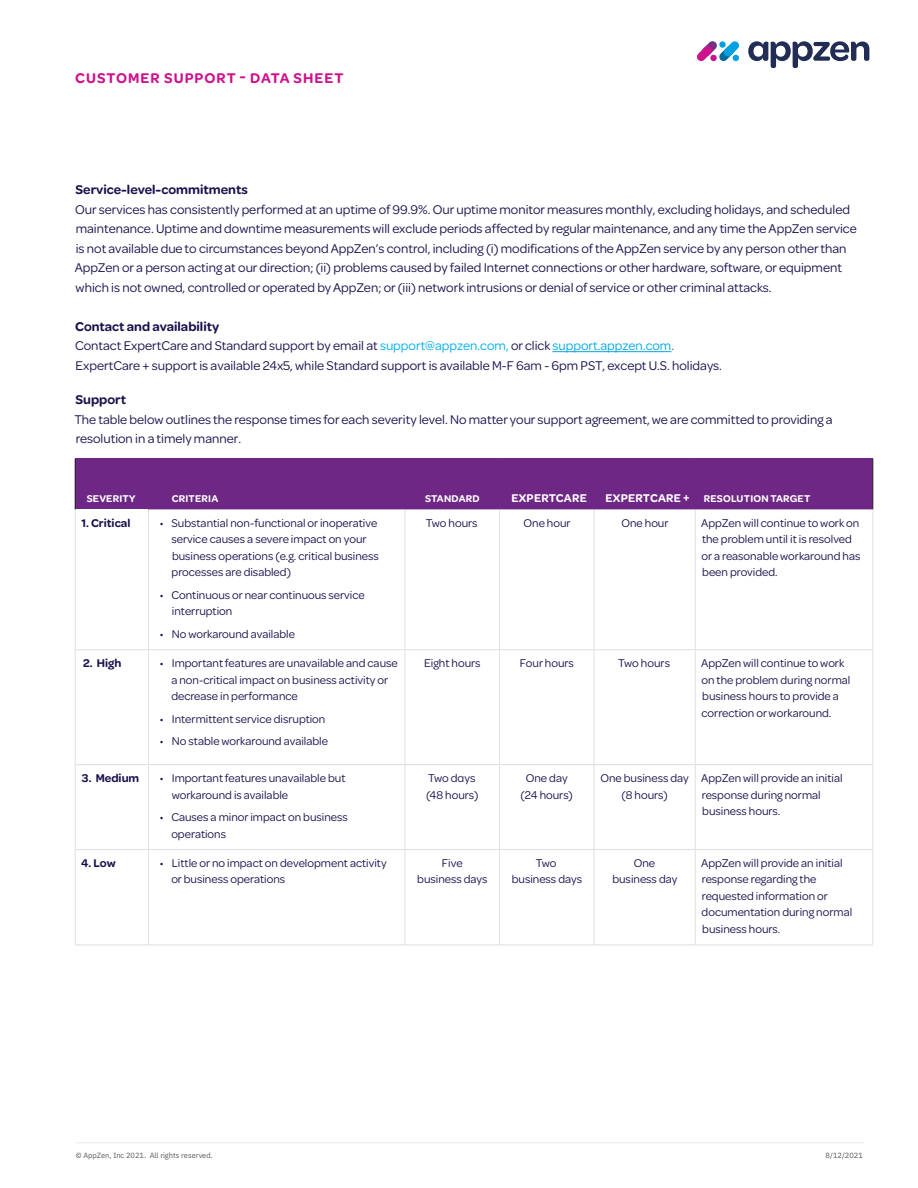
<style>
.page{position:relative;width:918px;height:1188px;background:#fff}
.page>*{position:absolute;margin:0;border:0;box-sizing:border-box;transform-origin:0 0}
.Body{font:600 15px "Omnes";letter-spacing:.07em;color:#ce118c}
.body_sub_no_space_af{font:13.5px/19.5px "Omnes";color:#1a124d}
.Body_Space_After{font:13.5px/19.5px "Omnes";color:#1a124d}
.body_sub_no_space_af-2{font:600 13.5px "Omnes";color:#1a124d}
.Body-2{font:12px/16.5px "Omnes";color:#1a124d}
.Body-3{font:600 12px "Omnes";color:#1a124d}
.Body_Sub{font:600 12px "Omnes";letter-spacing:.02em;color:#fff}
.Body_Sub-2{font:600 10.5px "Omnes";letter-spacing:.02em;color:#fff}
.Body-4{font:7.5px "IBM Plex Sans";color:#57585a}
.s1{color:#00aeef}
.s2{color:#00a8e4}
.s3{color:#57585a}
</style>
<div class="page">
<hr style="left:77px;top:1142px;width:787px;height:1px;background:#e9eaeb">
<svg style="left:748px;top:41px;width:121px;height:27px"></svg>
<svg style="left:697px;top:41px;width:42px;height:20px"></svg>
<hr style="left:552px;top:351px;width:119px;height:1px;background:#00a8e4">
<div style="left:75px;top:459px;width:73px;height:50px;background:#6f2786"></div>
<div style="left:149px;top:459px;width:724px;height:50px;background:#6f2786"></div>
<hr style="left:405px;top:459px;width:1px;height:50px;background:#6f2786">
<hr style="left:499px;top:459px;width:1px;height:50px;background:#6f2786">
<hr style="left:594px;top:459px;width:1px;height:50px;background:#6f2786">
<hr style="left:695px;top:459px;width:1px;height:50px;background:#6f2786">
<hr style="left:148px;top:458px;width:257px;height:1px;background:#6f2786">
<hr style="left:405px;top:458px;width:95px;height:1px;background:#6f2786">
<hr style="left:500px;top:458px;width:94px;height:1px;background:#6f2786">
<hr style="left:594px;top:458px;width:101px;height:1px;background:#6f2786">
<hr style="left:695px;top:458px;width:178px;height:1px;background:#6f2786">
<hr style="left:873px;top:459px;width:1px;height:50px;background:#231f20">
<hr style="left:500px;top:649px;width:94px;height:1px;background:#dfe1e0">
<hr style="left:594px;top:649px;width:101px;height:1px;background:#dfe1e0">
<hr style="left:500px;top:764px;width:94px;height:1px;background:#dfe1e0">
<hr style="left:594px;top:764px;width:101px;height:1px;background:#dfe1e0">
<hr style="left:500px;top:849px;width:94px;height:1px;background:#dfe1e0">
<hr style="left:594px;top:849px;width:101px;height:1px;background:#dfe1e0">
<hr style="left:500px;top:944px;width:94px;height:1px;background:#dfe1e0">
<hr style="left:594px;top:944px;width:101px;height:1px;background:#dfe1e0">
<hr style="left:499px;top:509px;width:1px;height:140px;background:#dfe1e0">
<hr style="left:594px;top:509px;width:1px;height:141px;background:#dfe1e0">
<hr style="left:499px;top:650px;width:1px;height:114px;background:#dfe1e0">
<hr style="left:594px;top:650px;width:1px;height:115px;background:#dfe1e0">
<hr style="left:499px;top:765px;width:1px;height:84px;background:#dfe1e0">
<hr style="left:594px;top:765px;width:1px;height:85px;background:#dfe1e0">
<hr style="left:499px;top:850px;width:1px;height:94px;background:#dfe1e0">
<hr style="left:594px;top:850px;width:1px;height:94px;background:#dfe1e0">
<hr style="left:405px;top:649px;width:95px;height:1px;background:#dfe1e0">
<hr style="left:405px;top:764px;width:95px;height:1px;background:#dfe1e0">
<hr style="left:405px;top:849px;width:95px;height:1px;background:#dfe1e0">
<hr style="left:405px;top:944px;width:95px;height:1px;background:#dfe1e0">
<hr style="left:405px;top:509px;width:1px;height:140px;background:#dfe1e0">
<hr style="left:148px;top:649px;width:257px;height:1px;background:#dfe1e0">
<hr style="left:405px;top:650px;width:1px;height:114px;background:#dfe1e0">
<hr style="left:148px;top:764px;width:257px;height:1px;background:#dfe1e0">
<hr style="left:405px;top:765px;width:1px;height:84px;background:#dfe1e0">
<hr style="left:148px;top:849px;width:257px;height:1px;background:#dfe1e0">
<hr style="left:405px;top:850px;width:1px;height:94px;background:#dfe1e0">
<hr style="left:148px;top:944px;width:257px;height:1px;background:#dfe1e0">
<hr style="left:75px;top:509px;width:1px;height:141px;background:#dfe1e0">
<hr style="left:148px;top:509px;width:1px;height:140px;background:#dfe1e0">
<hr style="left:75px;top:650px;width:1px;height:115px;background:#dfe1e0">
<hr style="left:75px;top:649px;width:73px;height:1px;background:#dfe1e0">
<hr style="left:148px;top:650px;width:1px;height:114px;background:#dfe1e0">
<hr style="left:75px;top:765px;width:1px;height:85px;background:#dfe1e0">
<hr style="left:75px;top:764px;width:73px;height:1px;background:#dfe1e0">
<hr style="left:148px;top:765px;width:1px;height:84px;background:#dfe1e0">
<hr style="left:75px;top:850px;width:1px;height:94px;background:#dfe1e0">
<hr style="left:75px;top:849px;width:73px;height:1px;background:#dfe1e0">
<hr style="left:148px;top:850px;width:1px;height:94px;background:#dfe1e0">
<hr style="left:75px;top:944px;width:73px;height:1px;background:#dfe1e0">
<hr style="left:695px;top:509px;width:1px;height:140px;background:#dfe1e0">
<hr style="left:873px;top:509px;width:1px;height:141px;background:#dfe1e0">
<hr style="left:695px;top:650px;width:1px;height:114px;background:#dfe1e0">
<hr style="left:695px;top:649px;width:178px;height:1px;background:#dfe1e0">
<hr style="left:873px;top:650px;width:1px;height:115px;background:#dfe1e0">
<hr style="left:695px;top:765px;width:1px;height:84px;background:#dfe1e0">
<hr style="left:695px;top:764px;width:178px;height:1px;background:#dfe1e0">
<hr style="left:873px;top:765px;width:1px;height:85px;background:#dfe1e0">
<hr style="left:695px;top:850px;width:1px;height:94px;background:#dfe1e0">
<hr style="left:695px;top:849px;width:178px;height:1px;background:#dfe1e0">
<hr style="left:873px;top:850px;width:1px;height:94px;background:#dfe1e0">
<hr style="left:695px;top:944px;width:178px;height:1px;background:#dfe1e0">
<hr style="left:75px;top:459px;width:1px;height:50px;background:#231f20">
<hr style="left:75px;top:458px;width:73px;height:1px;background:#6f2786">
<hr style="left:148px;top:459px;width:1px;height:50px;background:#6f2786">
<p class="Body" style="left:75px;top:68px;width:270px">CUSTOMER SUPPORT - DATA SHEET</p>
<p class="body_sub_no_space_af-2" style="left:76px;top:180px;width:174px">Service-level-commitments</p>
<p class="body_sub_no_space_af" style="left:75px;top:199px;width:784px">Our services has consistently performed at an uptime of 99.9%. Our uptime monitor measures monthly, excluding holidays, and scheduled maintenance. Uptime and downtime measurements will exclude periods affected by regular maintenance, and any time the AppZen service is not available due to circumstances beyond AppZen’s control, including (i) modifications of the AppZen service by any person other than AppZen or a person acting at our direction; (ii) problems caused by failed Internet connections or other hardware, software, or equipment which is not owned, controlled or operated by AppZen; or (iii) network intrusions or denial of service or other criminal attacks.</p>
<p class="body_sub_no_space_af-2" style="left:75px;top:317px;width:146px">Contact and availability</p>
<p class="Body_Space_After" style="left:75px;top:335px;width:648px">Contact ExpertCare and Standard support by email at <span class="s1">support@appzen.com,</span> or click <span class="s2">support.appzen.com</span><span class="s3">.<br></span>ExpertCare + support is available 24x5, while Standard support is available M-F 6am - 6pm PST, except U.S. holidays.</p>
<p class="body_sub_no_space_af-2" style="left:76px;top:390px;width:52px">Support</p>
<p class="Body_Space_After" style="left:74px;top:409px;width:760px">The table below outlines the response times for each severity level. No matter your support agreement, we are committed to providing a resolution in a timely manner.</p>
<p class="Body_Sub-2" style="left:87px;top:491px;width:50px">SEVERITY</p>
<p class="Body_Sub-2" style="left:172px;top:491px;width:48px">CRITERIA</p>
<p class="Body_Sub-2" style="left:425px;top:491px;width:56px">STANDARD</p>
<p class="Body_Sub" style="left:511px;top:490px;width:77px">EXPERTCARE</p>
<p class="Body_Sub" style="left:606px;top:490px;width:86px">EXPERTCARE +</p>
<p class="Body_Sub-2" style="left:704px;top:491px;width:108px">RESOLUTION TARGET</p>
<p class="Body-3" style="left:82px;top:514px;width:50px">1. Critical</p>
<p class="Body-2" style="left:171px;top:514px;width:209px;text-indent:-12px">• Substantial non-functional or inoperative service causes a severe impact on your business operations (e.g. critical business processes are disabled)</p>
<p class="Body-2" style="left:172px;top:586px;width:194px;text-indent:-12px">• Continuous or near continuous service interruption</p>
<p class="Body-2" style="left:160px;top:625px;width:137px">• No workaround available</p>
<p class="Body-2" style="left:426px;top:514px;width:53px">Two hours</p>
<p class="Body-2" style="left:524px;top:514px;width:49px">One hour</p>
<p class="Body-2" style="left:621px;top:514px;width:49px">One hour</p>
<p class="Body-2" style="left:701px;top:514px;width:161px">AppZen will continue to work on the problem until it is resolved or a reasonable workaround has been provided.</p>
<p class="Body-3" style="left:83px;top:655px;width:40px">2. High</p>
<p class="Body-2" style="left:171px;top:654px;width:228px;text-indent:-12px">• Important features are unavailable and cause a non-critical impact on business activity or decrease in performance</p>
<p class="Body-2" style="left:160px;top:710px;width:167px">• Intermittent service disruption</p>
<p class="Body-2" style="left:160px;top:732px;width:170px">• No stable workaround available</p>
<p class="Body-3" style="left:82px;top:770px;width:59px">3. Medium</p>
<p class="Body-2" style="left:172px;top:769px;width:175px;text-indent:-12px">• Important features unavailable but workaround is available</p>
<p class="Body-2" style="left:171px;top:808px;width:178px;text-indent:-12px">• Causes a minor impact on business operations</p>
<p class="Body-2" style="left:424px;top:654px;width:58px">Eight hours</p>
<p class="Body-2" style="left:520px;top:654px;width:56px">Four hours</p>
<p class="Body-2" style="left:618px;top:654px;width:53px">Two hours</p>
<p class="Body-2" style="left:701px;top:654px;width:151px">AppZen will continue to work on the problem during normal business hours to provide a correction or workaround.</p>
<p class="Body-2" style="left:426px;top:769px;width:54px">Two days (48 hours)</p>
<p class="Body-2" style="left:521px;top:769px;width:54px;text-align:center">One day (24 hours)</p>
<p class="Body-2" style="left:600px;top:769px;width:90px;text-align:center">One business day (8 hours)</p>
<p class="Body-2" style="left:701px;top:769px;width:143px">AppZen will provide an initial response during normal business hours.</p>
<p class="Body-3" style="left:81px;top:855px;width:36px">4. Low</p>
<p class="Body-2" style="left:171px;top:854px;width:217px;text-indent:-12px">• Little or no impact on development activity or business operations</p>
<p class="Body-2" style="left:417px;top:854px;width:72px;text-align:center">Five<br>business days</p>
<p class="Body-2" style="left:512px;top:854px;width:72px;text-align:center">Two<br>business days</p>
<p class="Body-2" style="left:612px;top:854px;width:67px;text-align:center">One business day</p>
<p class="Body-2" style="left:701px;top:854px;width:153px">AppZen will provide an initial response regarding the requested information or documentation during normal business hours.</p>
<p class="Body-4" style="left:76px;top:1150px;width:139px">© AppZen, Inc 2021. All rights reserved.</p>
<p class="Body-4" style="left:826px;top:1150px;width:39px">8/12/2021</p>
</div>
